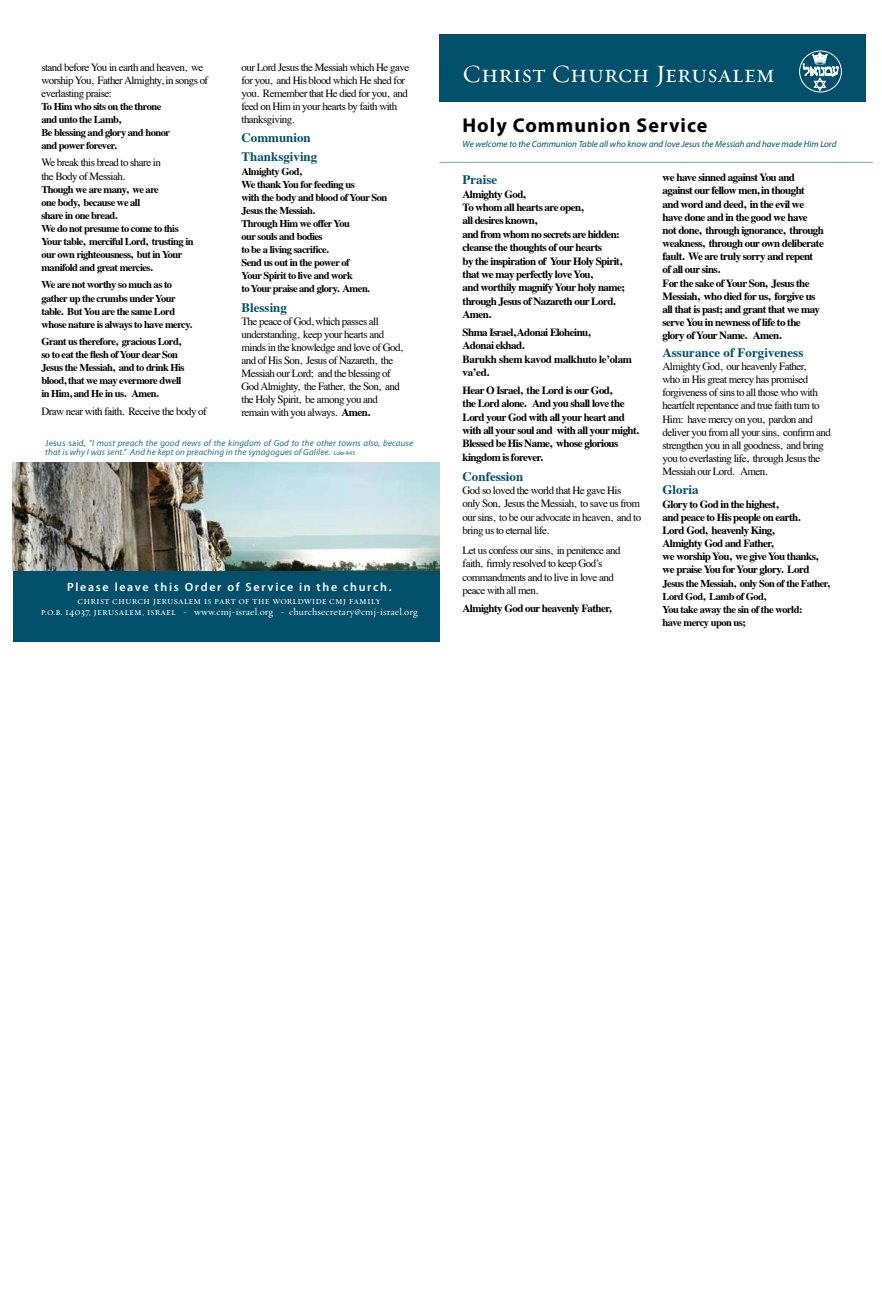
<style>
.page{position:relative;width:882px;height:1296px;background:#fff}
.page>*{position:absolute;margin:0;border:0;box-sizing:border-box;transform-origin:0 0}
.t1{font:25px "Requiem Text HTF Small Caps";color:#fff}
.t2{font:700 20px "Myriad Pro";letter-spacing:.05em;color:#000}
.t3{font:700 13px/19.2px "Times";color:#004f6b}
.t4{font:600 12px "Myriad Pro";letter-spacing:.14em;color:#fff}
.t5{font:11px/13.1px "Times";letter-spacing:-.05em;color:#000}
.t6{font:700 11px/13.4px "Times";letter-spacing:-.05em;color:#000}
.t7{font:700 10.5px/13.1px "Times";letter-spacing:-.05em;color:#000}
.t8{font:10px "Requiem Text HTF Roman";letter-spacing:.01em;color:#fff}
.t9{font:10px "Requiem Text HTF Small Caps";letter-spacing:.01em;color:#fff}
.t10{font:italic 9px/9px "Myriad Pro";letter-spacing:.01em;color:#1b738e}
.t11{font:italic 9px "Myriad Pro";color:#004f6b}
.s1{font-weight:700}
.s2{font-style:normal}
.s3{font-style:normal;font-size:6px}
.s4{font-family:"Requiem Text HTF Small Caps"}
</style>
<div class="page">
<div style="left:13px;top:558px;width:426px;height:84px;background:#004f6b"></div>
<div style="left:439px;top:34px;width:426px;height:68px;background:#004f6b"></div>
<hr style="left:439px;top:162px;width:433px;height:1px;background:#76a6bd">
<img style="left:13px;top:463px;width:426px;height:107px">
<div style="left:799px;top:51px;width:42px;height:41px;border:1px solid #fff;border-radius:50%"></div>
<svg style="left:802px;top:53px;width:36px;height:40px"></svg>
<p class="t5" style="left:41px;top:59px;width:168px">stand before You in earth and heaven, we worship You, Father Almighty, in songs of everlasting praise:</p>
<p class="t7" style="left:41px;top:98px;width:130px">To Him who sits on the throne and unto the Lamb,<br>Be blessing and glory and honor and power forever.</p>
<p class="t5" style="left:41px;top:155px;width:121px">We break this bread to share in the Body of Messiah.</p>
<p class="t7" style="left:41px;top:181px;width:154px">Though we are many, we are<br>one body, because we all<br>share in one bread.<br>We do not presume to come to this<br>Your table, merciful Lord, trusting in our own righteousness, but in Your manifold and great mercies.</p>
<p class="t7" style="left:41px;top:277px;width:152px">We are not worthy so much as to gather up the crumbs under Your table. But You are the same Lord whose nature is always to have mercy.</p>
<p class="t7" style="left:41px;top:334px;width:145px">Grant us therefore, gracious Lord, so to eat the flesh of Your dear Son<br>Jesus the Messiah, and to drink His blood, that we may evermore dwell in Him, and He in us. Amen.</p>
<p class="t5" style="left:41px;top:404px;width:167px">Draw near with faith. Receive the body of</p>
<p class="t5" style="left:241px;top:60px;width:169px">our Lord Jesus the Messiah which He gave for you, and His blood which He shed for you. Remember that He died for you, and feed on Him in your hearts by faith with thanksgiving.</p>
<p class="t3" style="left:241px;top:127px;width:77px">Communion<br>Thanksgiving</p>
<p class="t7" style="left:241px;top:163px;width:147px">Almighty God,<br>We thank You for feeding us<br>with the body and blood of Your Son<br>Jesus the Messiah.<br>Through Him we offer You<br>our souls and bodies<br>to be a living sacrifice.<br>Send us out in the power of<br>Your Spirit to live and work<br>to Your praise and glory. Amen.</p>
<p class="t3" style="left:241px;top:296px;width:47px">Blessing</p>
<p class="t5" style="left:241px;top:313px;width:163px">The peace of God, which passes all understanding, keep your hearts and minds in the knowledge and love of God, and of His Son, Jesus of Nazareth, the Messiah our Lord; and the blessing of God Almighty, the Father, the Son, and the Holy Spirit, be among you and remain with you always. <span class="s1">Amen.</span></p>
<p class="t10" style="left:45px;top:438px;width:369px"><span class="s2">Jesus said,</span> “I must preach the good news of the kingdom of God to the other towns also, because that is why I was sent.” And he kept on preaching in the synagogues of Galilee. <span class="s3">Luke 4:43</span></p>
<p class="t4" style="left:67px;top:579px;width:326px">Please leave this Order of Service in the church.</p>
<p class="t9" style="left:78px;top:594px;width:305px">christ church jerusalem is part of the worldwide cmj family</p>
<p class="t8" style="left:41px;top:605px;width:378px"><span class="s4">p.o.b. 14037, jerusalem, israel -</span> www.cmj-israel.org - churchsecretary@cmj-israel.org</p>
<h1 class="t1" style="left:462px;top:59px;width:314px">Christ Church Jerusalem</h1>
<h2 class="t2" style="left:462px;top:112px;width:246px">Holy Communion Service</h2>
<p class="t11" style="left:462px;top:139px;width:375px">We welcome to the Communion Table all who know and love Jesus the Messiah and have made Him Lord</p>
<p class="t3" style="left:462px;top:169px;width:36px">Praise</p>
<p class="t6" style="left:462px;top:186px;width:164px">Almighty God,<br>To whom all hearts are open,<br>all desires known,<br>and from whom no secrets are hidden: cleanse the thoughts of our hearts<br>by the inspiration of Your Holy Spirit, that we may perfectly love You,<br>and worthily magnify Your holy name; through Jesus of Nazareth our Lord.<br>Amen.</p>
<p class="t6" style="left:462px;top:324px;width:171px">Shma Israel, Adonai Eloheinu,<br>Adonai ekhad.<br>Barukh shem kavod malkhuto le’olam va’ed.</p>
<p class="t6" style="left:462px;top:382px;width:178px">Hear O Israel, the Lord is our God,<br>the Lord alone. And you shall love the Lord your God with all your heart and with all your soul and with all your might.<br>Blessed be His Name, whose glorious kingdom is forever.</p>
<p class="t3" style="left:462px;top:465px;width:62px">Confession</p>
<p class="t5" style="left:462px;top:482px;width:180px;line-height:13.4px">God so loved the world that He gave His only Son, Jesus the Messiah, to save us from our sins, to be our advocate in heaven, and to bring us to eternal life.</p>
<p class="t5" style="left:462px;top:542px;width:160px;line-height:13.4px">Let us confess our sins, in penitence and faith, firmly resolved to keep God’s commandments and to live in love and peace with all men.</p>
<p class="t6" style="left:462px;top:600px;width:150px">Almighty God our heavenly Father,</p>
<p class="t6" style="left:662px;top:170px;width:163px;line-height:13.1px">we have sinned against You and against our fellow men, in thought and word and deed, in the evil we have done and in the good we have not done, through ignorance, through weakness, through our own deliberate fault. We are truly sorry and repent of all our sins.<br>For the sake of Your Son, Jesus the<br>Messiah, who died for us, forgive us all that is past; and grant that we may serve You in newness of life to the glory of Your Name. Amen.</p>
<p class="t3" style="left:662px;top:341px;width:142px">Assurance of Forgiveness</p>
<p class="t5" style="left:662px;top:359px;width:170px">Almighty God, our heavenly Father,<br>who in His great mercy has promised forgiveness of sins to all those who with heartfelt repentance and true faith turn to Him: have mercy on you, pardon and deliver you from all your sins, confirm and strengthen you in all goodness, and bring you to everlasting life, through Jesus the Messiah our Lord. Amen.</p>
<p class="t3" style="left:662px;top:479px;width:38px">Gloria</p>
<p class="t6" style="left:662px;top:496px;width:157px;line-height:13.1px">Glory to God in the highest,<br>and peace to His people on earth.<br>Lord God, heavenly King,<br>Almighty God and Father,<br>we worship You, we give You thanks, we praise You for Your glory. Lord</p>
<p class="t7" style="left:662px;top:575px;width:169px">Jesus the Messiah, only Son of the Father,<br>Lord God, Lamb of God,<br>You take away the sin of the world:<br>have mercy upon us;</p>
</div>
